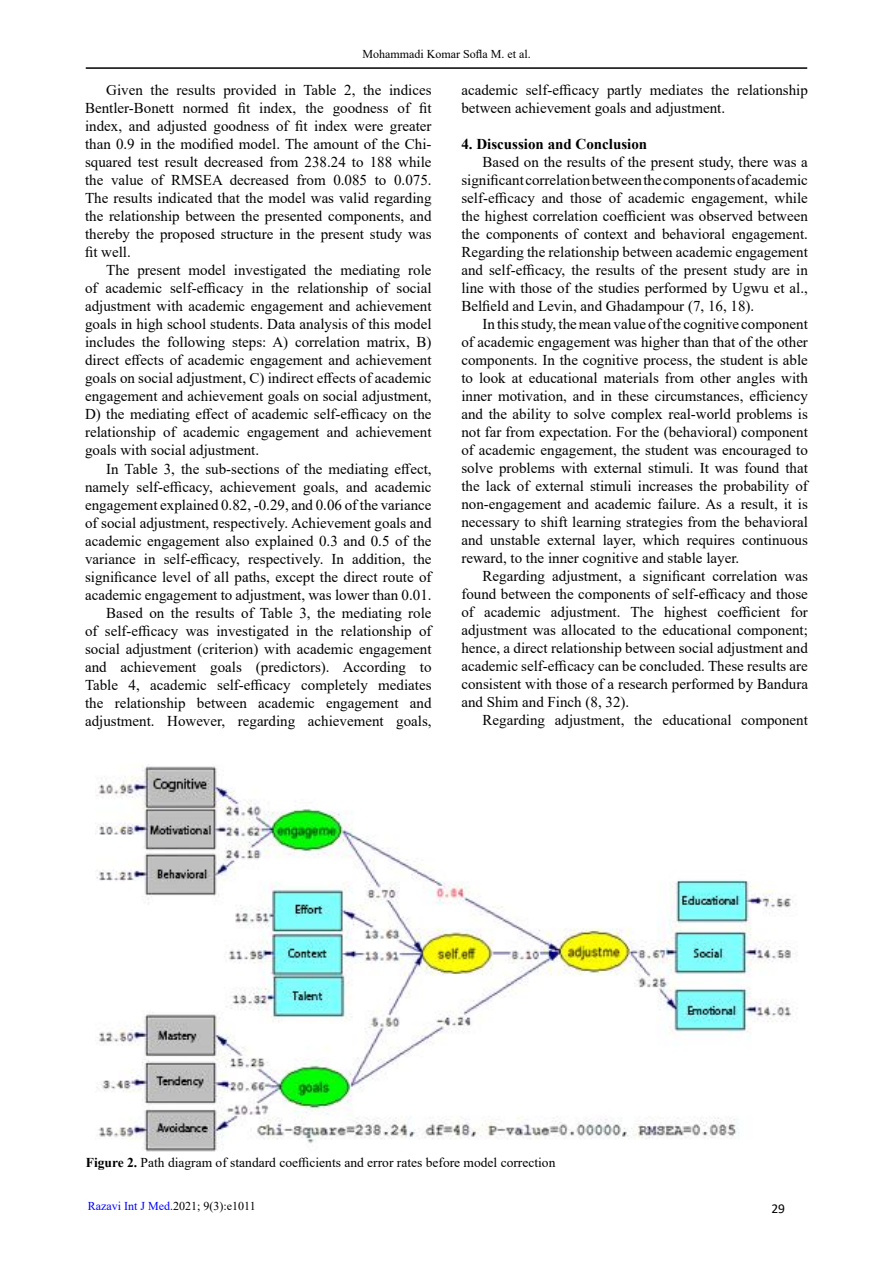
<style>
.page{position:relative;width:893px;height:1263px;background:#fff}
.page>*{position:absolute;margin:0;border:0;box-sizing:border-box;transform-origin:0 0}
.t1{font:15px/18px "Times New Roman";color:#000;text-align:justify}
.t2{font:700 15px "Times New Roman";color:#000}
.t3{font:13.5px "Times New Roman";color:#000}
.t4{font:13.5px "Calibri";color:#000}
.t5{font:12px "Times New Roman";color:#000}
.s1{font-weight:700}
.s2{color:#00f}
</style>
<div class="page">
<hr style="left:86px;top:67px;width:721px;height:2px;background:#000">
<img style="left:96px;top:765px;width:702px;height:387px">
<p class="t5" style="left:362px;top:45px;width:170px">Mohammadi Komar Sofla M. et al.</p>
<p class="t1" style="left:85px;top:81px;width:348px;text-indent:21px">Given the results provided in Table 2, the indices Bentler-Bonett normed fit index, the goodness of fit index, and adjusted goodness of fit index were greater than 0.9 in the modified model. The amount of the Chi&shy;squared test result decreased from 238.24 to 188 while the value of RMSEA decreased from 0.085 to 0.075.<br>The results indicated that the model was valid regarding the relationship between the presented components, and thereby the proposed structure in the present study was fit well.</p>
<p class="t1" style="left:85px;top:261px;width:348px;text-indent:21px">The present model investigated the mediating role of academic self-efficacy in the relationship of social adjustment with academic engagement and achievement goals in high school students. Data analysis of this model includes the following steps: A) correlation matrix, B) direct effects of academic engagement and achievement goals on social adjustment, C) indirect effects of academic engagement and achievement goals on social adjustment, D) the mediating effect of academic self-efficacy on the relationship of academic engagement and achievement goals with social adjustment.</p>
<p class="t1" style="left:85px;top:459px;width:348px;text-align:right">In Table 3, the sub-sections of the mediating effect, namely self-efficacy, achievement goals, and academic engagement explained 0.82, -0.29, and 0.06 of the variance of social adjustment, respectively. Achievement goals and academic engagement also explained 0.3 and 0.5 of the variance in self-efficacy, respectively. In addition, the significance level of all paths, except the direct route of academic engagement to adjustment, was lower than 0.01.<br>Based on the results of Table 3, the mediating role<br>of self-efficacy was investigated in the relationship of social adjustment (criterion) with academic engagement and achievement goals (predictors). According to Table 4, academic self-efficacy completely mediates the relationship between academic engagement and adjustment. However, regarding achievement goals,</p>
<p class="t1" style="left:461px;top:81px;width:348px">academic self-efficacy partly mediates the relationship between achievement goals and adjustment.</p>
<p class="t2" style="left:461px;top:133px;width:187px">4. Discussion and Conclusion</p>
<p class="t1" style="left:461px;top:153px;width:348px;text-indent:21px">Based on the results of the present study, there was a significant correlation between the components of academic self-efficacy and those of academic engagement, while the highest correlation coefficient was observed between the components of context and behavioral engagement.<br>Regarding the relationship between academic engagement and self-efficacy, the results of the present study are in line with those of the studies performed by Ugwu et al., Belfield and Levin, and Ghadampour (7, 16, 18).</p>
<p class="t1" style="left:461px;top:315px;width:348px;text-indent:21px">In this study, the mean value of the cognitive component of academic engagement was higher than that of the other components. In the cognitive process, the student is able to look at educational materials from other angles with inner motivation, and in these circumstances, efficiency and the ability to solve complex real-world problems is not far from expectation. For the (behavioral) component of academic engagement, the student was encouraged to solve problems with external stimuli. It was found that the lack of external stimuli increases the probability of non-engagement and academic failure. As a result, it is necessary to shift learning strategies from the behavioral and unstable external layer, which requires continuous reward, to the inner cognitive and stable layer.</p>
<p class="t1" style="left:461px;top:567px;width:348px;text-indent:21px">Regarding adjustment, a significant correlation was found between the components of self-efficacy and those of academic adjustment. The highest coefficient for adjustment was allocated to the educational component; hence, a direct relationship between social adjustment and academic self-efficacy can be concluded. These results are consistent with those of a research performed by Bandura and Shim and Finch (8, 32).</p>
<p class="t1" style="left:483px;top:711px;width:327px">Regarding adjustment, the educational component</p>
<p class="t3" style="left:86px;top:1153px;width:471px"><span class="s1">Figure 2.</span> Path diagram of standard coefficients and error rates before model correction</p>
<p class="t5" style="left:88px;top:1197px;width:169px"><span class="s2">Razavi Int J Med.</span>2021; 9(3):e1011</p>
<p class="t4" style="left:771px;top:1199px;width:15px">29</p>
</div>
